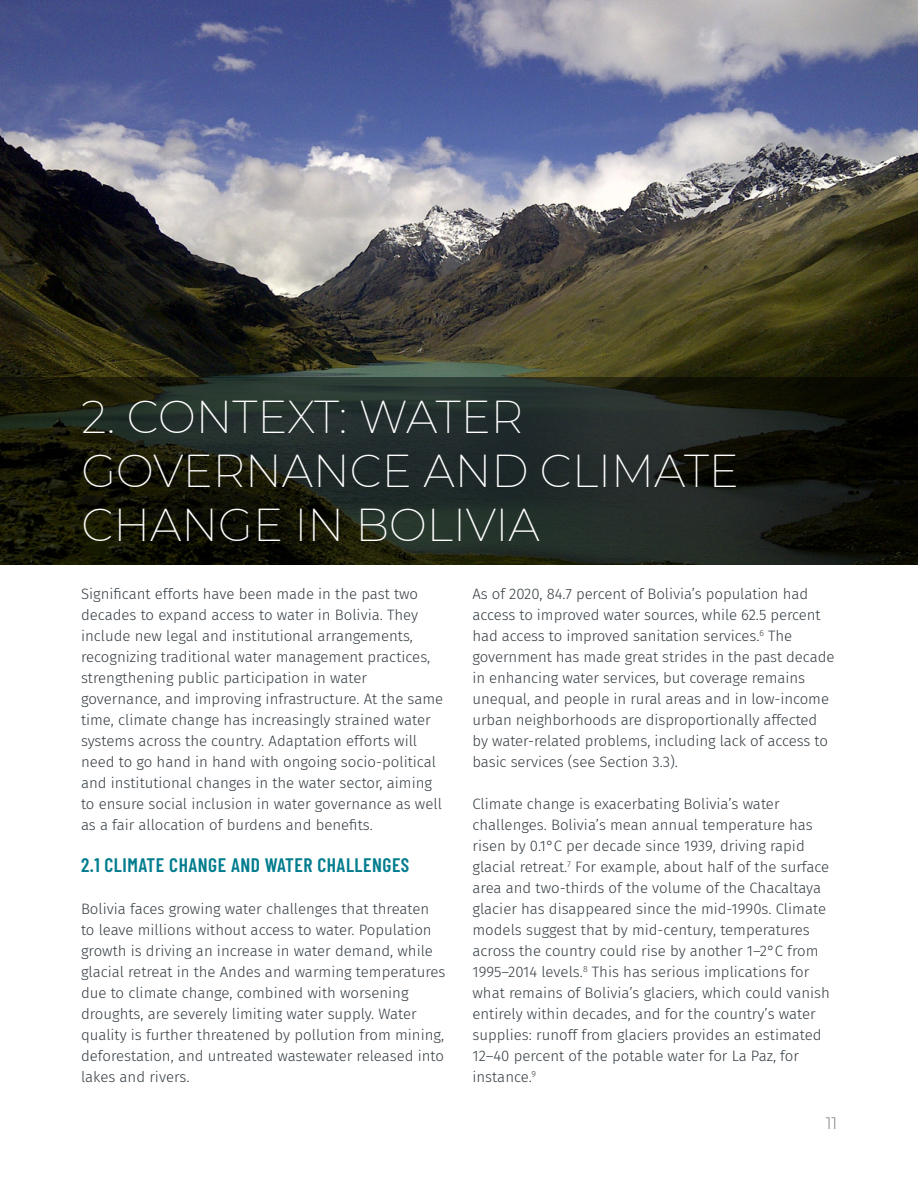
<style>
.page{position:relative;width:918px;height:1188px;background:#fff}
.page>*{position:absolute;margin:0;border:0;box-sizing:border-box;transform-origin:0 0}
.t1{font:200 45px/54px "Montserrat";color:#fff}
.t2{font:600 19.5px "Barlow Condensed";letter-spacing:.025em;color:#007c8e}
.t3{font:300 16.5px "Montserrat";color:#807876}
.Text{font:300 15px/21px "Fira Sans";color:#333c42}
</style>
<div class="page">
<img style="left:0;top:0;width:918px;height:377px">
<svg style="left:0;top:377px;width:918px;height:188px;background:#1b2018"></svg>
<p class="t1" style="left:81px;top:388px;width:659px">2. CONTEXT: WATER<br>GOVERNANCE AND CLIMATE<br>CHANGE IN BOLIVIA</p>
<p class="Text" style="left:81px;top:583px;width:364px">Significant efforts have been made in the past two decades to expand access to water in Bolivia. They include new legal and institutional arrangements, recognizing traditional water management practices, strengthening public participation in water governance, and improving infrastructure. At the same time, climate change has increasingly strained water systems across the country. Adaptation efforts will need to go hand in hand with ongoing socio-political and institutional changes in the water sector, aiming to ensure social inclusion in water governance as well as a fair allocation of burdens and benefits.</p>
<p class="t2" style="left:81px;top:851px;width:330px">2.1 CLIMATE CHANGE AND WATER CHALLENGES</p>
<p class="Text" style="left:81px;top:898px;width:366px">Bolivia faces growing water challenges that threaten to leave millions without access to water. Population growth is driving an increase in water demand, while glacial retreat in the Andes and warming temperatures due to climate change, combined with worsening droughts, are severely limiting water supply. Water quality is further threatened by pollution from mining, deforestation, and untreated wastewater released into lakes and rivers.</p>
<p class="Text" style="left:472px;top:583px;width:363px">As of 2020, 84.7 percent of Bolivia’s population had access to improved water sources, while 62.5 percent had access to improved sanitation services.<sup>6</sup> The government has made great strides in the past decade in enhancing water services, but coverage remains unequal, and people in rural areas and in low-income urban neighborhoods are disproportionally affected by water-related problems, including lack of access to basic services (see Section 3.3).</p>
<p class="Text" style="left:472px;top:793px;width:359px">Climate change is exacerbating Bolivia’s water challenges. Bolivia’s mean annual temperature has risen by 0.1°C per decade since 1939, driving rapid glacial retreat.<sup>7</sup> For example, about half of the surface area and two-thirds of the volume of the Chacaltaya glacier has disappeared since the mid-1990s. Climate models suggest that by mid-century, temperatures across the country could rise by another 1–2°C from 1995–2014 levels.<sup>8</sup> This has serious implications for what remains of Bolivia’s glaciers, which could vanish entirely within decades, and for the country’s water supplies: runoff from glaciers provides an estimated 12–40 percent of the potable water for La Paz, for instance.<sup>9</sup></p>
<p class="t3" style="left:826px;top:1112px;width:13px">11</p>
</div>
